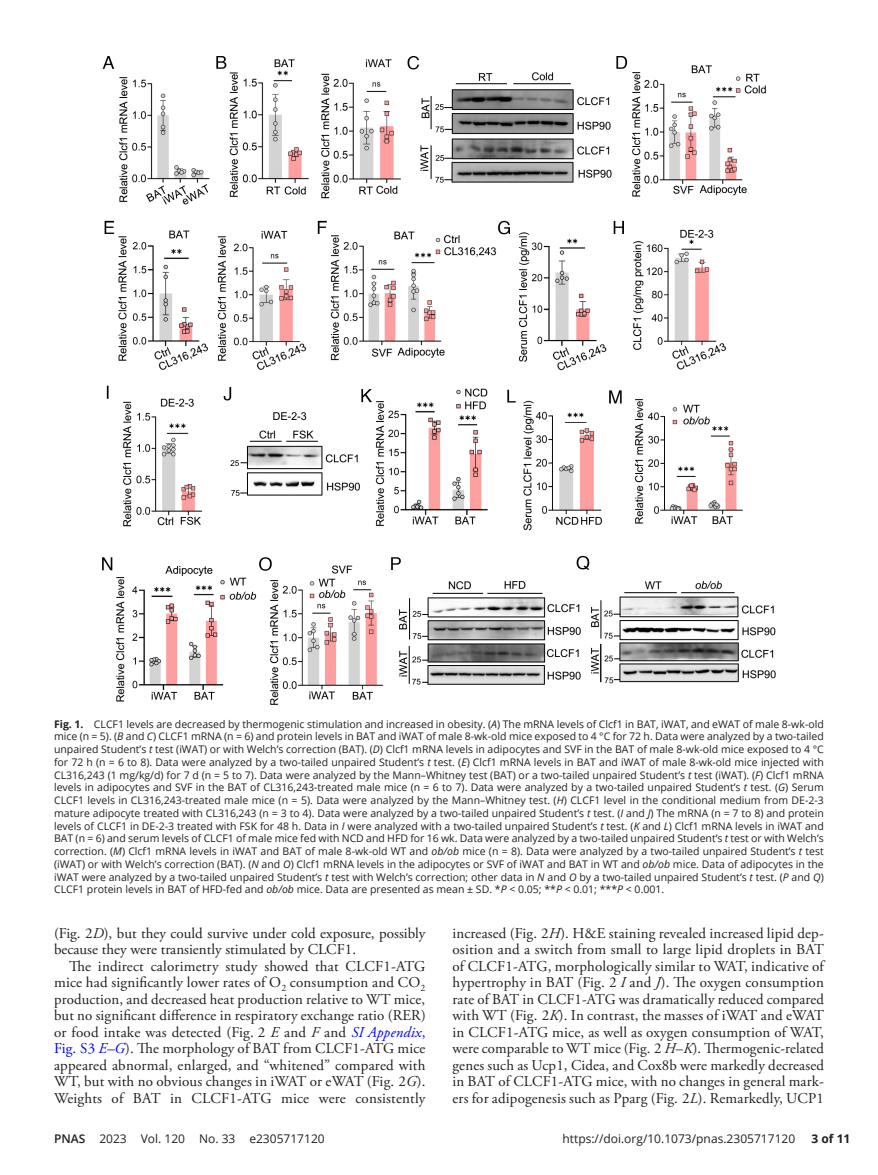
<style>
.page{position:relative;width:878px;height:1175px;background:#fff}
.page>*{position:absolute;margin:0;border:0;box-sizing:border-box;transform-origin:0 0}
.t1{font:15px/16.5px "Adobe Garamond Pro";color:#231f20;text-align:justify}
.t2{font:12px "Open Sans";color:#231f20}
.t3{font:700 12px "Open Sans";color:#231f20}
.t4{font:10.5px/12.8px "Open Sans";color:#231f20;text-align:justify}
.s1{font-weight:700}
.s2{font-style:italic}
.s3{font-style:italic;color:#00f}
.s4{color:#00f}
.s5{font-weight:600}
</style>
<div class="page">
<img style="left:102px;top:56px;width:673px;height:649px">
<p class="t4" style="left:54px;top:717px;width:771px"><span class="s1">Fig. 1.</span> CLCF1 levels are decreased by thermogenic stimulation and increased in obesity. (<span class="s2">A</span>) The mRNA levels of Clcf1 in BAT, iWAT, and eWAT of male 8-wk-old mice (n = 5). (<span class="s2">B</span> and <span class="s2">C</span>) CLCF1 mRNA (n = 6) and protein levels in BAT and iWAT of male 8-wk-old mice exposed to 4 °C for 72 h. Data were analyzed by a two-tailed unpaired Student’s <span class="s2">t</span> test (iWAT) or with Welch’s correction (BAT). (<span class="s2">D</span>) Clcf1 mRNA levels in adipocytes and SVF in the BAT of male 8-wk-old mice exposed to 4 °C for 72 h (n = 6 to 8). Data were analyzed by a two-tailed unpaired Student’s <span class="s2">t</span> test. (<span class="s2">E</span>) Clcf1 mRNA levels in BAT and iWAT of male 8-wk-old mice injected with CL316,243 (1 mg/kg/d) for 7 d (n = 5 to 7). Data were analyzed by the Mann–Whitney test (BAT) or a two-tailed unpaired Student’s <span class="s2">t</span> test (iWAT). (<span class="s2">F</span>) Clcf1 mRNA levels in adipocytes and SVF in the BAT of CL316,243-treated male mice (n = 6 to 7). Data were analyzed by a two-tailed unpaired Student’s <span class="s2">t</span> test. (<span class="s2">G</span>) Serum CLCF1 levels in CL316,243-treated male mice (n = 5). Data were analyzed by the Mann–Whitney test. (<span class="s2">H</span>) CLCF1 level in the conditional medium from DE-2-3 mature adipocyte treated with CL316,243 (n = 3 to 4). Data were analyzed by a two-tailed unpaired Student’s <span class="s2">t</span> test. (<span class="s2">I</span> and <span class="s2">J</span>) The mRNA (n = 7 to 8) and protein levels of CLCF1 in DE-2-3 treated with FSK for 48 h. Data in <span class="s2">I</span> were analyzed with a two-tailed unpaired Student’s <span class="s2">t</span> test. (<span class="s2">K</span> and <span class="s2">L</span>) Clcf1 mRNA levels in iWAT and BAT (n = 6) and serum levels of CLCF1 of male mice fed with NCD and HFD for 16 wk. Data were analyzed by a two-tailed unpaired Student’s <span class="s2">t</span> test or with Welch’s correction. (<span class="s2">M</span>) Clcf1 mRNA levels in iWAT and BAT of male 8-wk-old WT and <span class="s2">ob/ob</span> mice (n = 8). Data were analyzed by a two-tailed unpaired Student’s <span class="s2">t</span> test (iWAT) or with Welch’s correction (BAT). (<span class="s2">N</span> and <span class="s2">O</span>) Clcf1 mRNA levels in the adipocytes or SVF of iWAT and BAT in WT and <span class="s2">ob/ob</span> mice. Data of adipocytes in the iWAT were analyzed by a two-tailed unpaired Student’s <span class="s2">t</span> test with Welch’s correction; other data in <span class="s2">N</span> and <span class="s2">O</span> by a two-tailed unpaired Student’s <span class="s2">t</span> test. (<span class="s2">P</span> and <span class="s2">Q</span>)<br>CLCF1 protein levels in BAT of HFD-fed and <span class="s2">ob/ob</span> mice. Data are presented as mean ± SD. *<span class="s2">P</span> &lt; 0.05; **<span class="s2">P</span> &lt; 0.01; ***<span class="s2">P</span> &lt; 0.001.</p>
<h1 class="t1" style="left:54px;top:925px;width:373px">(Fig. 2<span class="s2">D</span>), but they could survive under cold exposure, possibly because they were transiently stimulated by CLCF1.</h1>
<p class="t1" style="left:54px;top:958px;width:373px;text-indent:15px">The indirect calorimetry study showed that CLCF1-ATG mice had significantly lower rates of O<sub>2</sub> consumption and CO<sub>2 </sub>production, and decreased heat production relative to WT mice, but no significant difference in respiratory exchange ratio (RER) or food intake was detected (Fig. 2 <span class="s2">E</span> and <span class="s2">F</span> and <span class="s3">SI Appendix</span><span class="s4">, Fig. S3</span> <span class="s3">E–G</span>). The morphology of BAT from CLCF1-ATG mice appeared abnormal, enlarged, and “whitened” compared with WT, but with no obvious changes in iWAT or eWAT (Fig. 2<span class="s2">G</span>).<br>Weights of BAT in CLCF1-ATG mice were consistently</p>
<p class="t1" style="left:452px;top:925px;width:373px">increased (Fig. 2<span class="s2">H</span>). H&amp;E staining revealed increased lipid dep&shy;osition and a switch from small to large lipid droplets in BAT of CLCF1-ATG, morphologically similar to WAT, indicative of hypertrophy in BAT (Fig. 2 <span class="s2">I</span> and <span class="s2">J</span>). The oxygen consumption rate of BAT in CLCF1-ATG was dramatically reduced compared with WT (Fig. 2<span class="s2">K</span>). In contrast, the masses of iWAT and eWAT in CLCF1-ATG mice, as well as oxygen consumption of WAT, were comparable to WT mice (Fig. 2 <span class="s2">H</span>–<span class="s2">K</span>). Thermogenic-related genes such as Ucp1, Cidea, and Cox8b were markedly decreased in BAT of CLCF1-ATG mice, with no changes in general mark&shy;ers for adipogenesis such as Pparg (Fig. 2<span class="s2">L</span>). Remarkedly, UCP1</p>
<p class="t2" style="left:54px;top:1130px;width:272px"><span class="s5">PNAS</span> 2023 Vol. 120 No. 33 e2305717120</p>
<p class="t2" style="left:562px;top:1130px;width:234px">https://doi.org/10.1073/pnas.2305717120</p>
<p class="t3" style="left:811px;top:1130px;width:40px">3 of 11</p>
</div>
